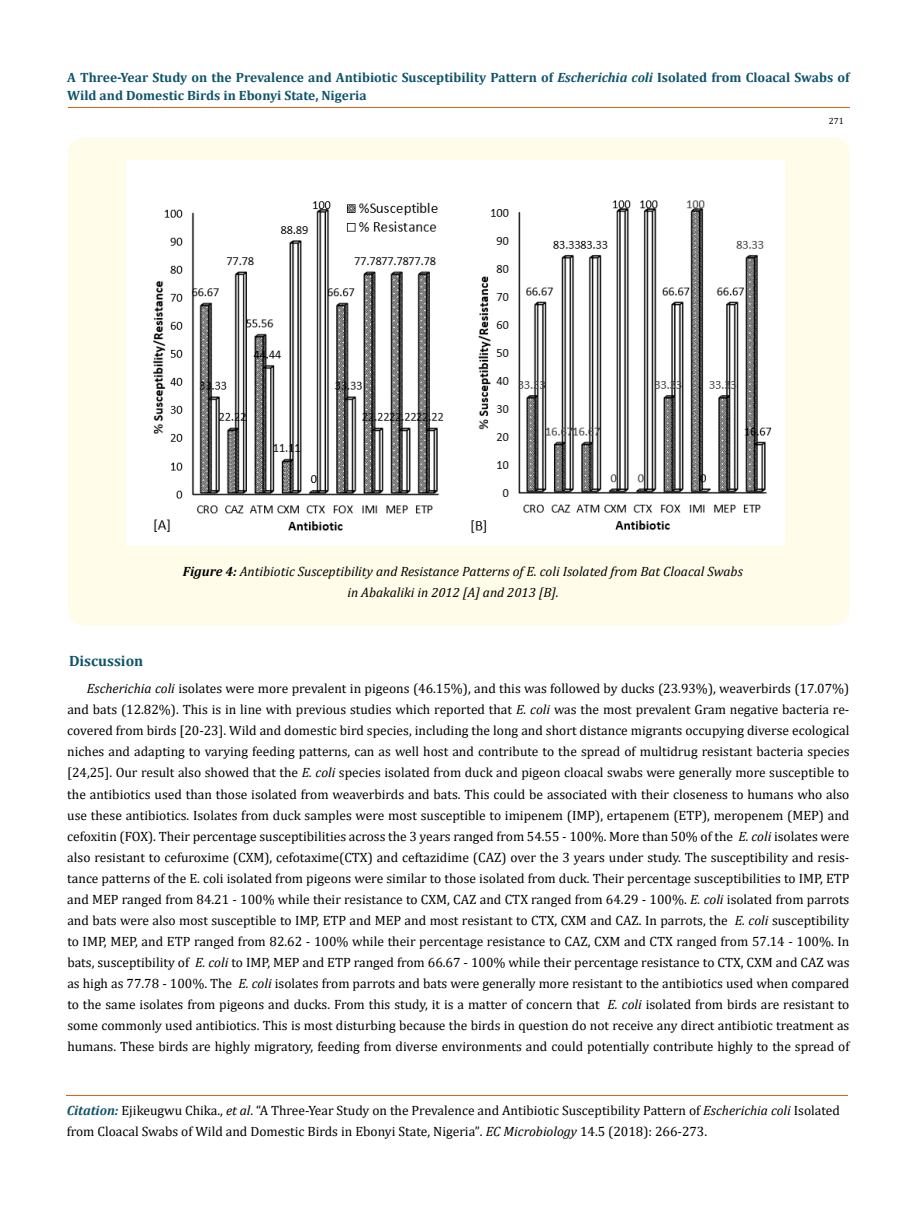
<style>
.page{position:relative;width:917px;height:1208px;background:#fff}
.page>*{position:absolute;margin:0;border:0;box-sizing:border-box;transform-origin:0 0}
.t1{font:700 15px "Cambria";color:#0e546a}
.t2{font:13.5px/21px "Cambria";color:#000}
.t3{font:700 13.5px/18px "Cambria";color:#0e546a}
.t4{font:italic 13.5px/21px "Cambria";color:#000}
.t5{font:9px "Cambria";color:#000}
.s1{font-style:italic}
.s2{font-weight:700}
.s3{font-weight:700;font-style:italic;color:#0e546a}
.s4{font-size:13.35px}
</style>
<div class="page">
<hr style="left:68px;top:108px;width:781px;height:1px;background:#e05d1a">
<hr style="left:66px;top:1095px;width:781px;height:1px;background:#e05d1a">
<div style="left:68px;top:137px;width:781px;height:488px;background:#fffde9;border-radius:18px"></div>
<img style="left:126px;top:161px;width:658px;height:384px">
<p class="t3" style="left:67px;top:68px;width:783px">A Three-Year Study on the Prevalence and Antibiotic Susceptibility Pattern of <span class="s1">Escherichia coli</span> Isolated from Cloacal Swabs of<br>Wild and Domestic Birds in Ebonyi State, Nigeria</p>
<p class="t5" style="left:828px;top:116px;width:16px">271</p>
<p class="t1" style="left:69px;top:650px;width:76px">Discussion</p>
<p class="t4" style="left:347px;top:560px;width:397px;text-indent:-164px"><span class="s2">Figure 4:</span> Antibiotic Susceptibility and Resistance Patterns of E. coli Isolated from Bat Cloacal Swabs in Abakaliki in 2012 [A] and 2013 [B].</p>
<p class="t2" style="left:67px;top:678px;width:783px;text-align:justify;text-indent:20px"><span class="s1">Escherichia coli</span> isolates were more prevalent in pigeons (46.15%), and this was followed by ducks (23.93%), weaverbirds (17.07%) and bats (12.82%). This is in line with previous studies which reported that <span class="s1">E. coli</span> was the most prevalent Gram negative bacteria re&shy;covered from birds [20-23]. Wild and domestic bird species, including the long and short distance migrants occupying diverse ecological niches and adapting to varying feeding patterns, can as well host and contribute to the spread of multidrug resistant bacteria species [24,25]. Our result also showed that the <span class="s1">E. coli</span> species isolated from duck and pigeon cloacal swabs were generally more susceptible to the antibiotics used than those isolated from weaverbirds and bats. This could be associated with their closeness to humans who also use these antibiotics. Isolates from duck samples were most susceptible to imipenem (IMP), ertapenem (ETP), meropenem (MEP) and cefoxitin (FOX). Their percentage susceptibilities across the 3 years ranged from 54.55 - 100%. More than 50% of the <span class="s1">E. coli</span> isolates were also resistant to cefuroxime (CXM), cefotaxime(CTX) and ceftazidime (CAZ) over the 3 years under study. The susceptibility and resis&shy;tance patterns of the E. coli isolated from pigeons were similar to those isolated from duck. Their percentage susceptibilities to IMP, ETP and MEP ranged from 84.21 - 100% while their resistance to CXM, CAZ and CTX ranged from 64.29 - 100%. <span class="s1">E. coli</span> isolated from parrots and bats were also most susceptible to IMP, ETP and MEP and most resistant to CTX, CXM and CAZ. In parrots, the <span class="s1">E. coli</span> susceptibility to IMP, MEP, and ETP ranged from 82.62 - 100% while their percentage resistance to CAZ, CXM and CTX ranged from 57.14 - 100%. In bats, susceptibility of <span class="s1">E. coli</span> to IMP, MEP and ETP ranged from 66.67 - 100% while their percentage resistance to CTX, CXM and CAZ was as high as 77.78 - 100%. The <span class="s1">E. coli</span> isolates from parrots and bats were generally more resistant to the antibiotics used when compared to the same isolates from pigeons and ducks. From this study, it is a matter of concern that <span class="s1">E. coli</span> isolated from birds are resistant to some commonly used antibiotics. This is most disturbing because the birds in question do not receive any direct antibiotic treatment as humans. These birds are highly migratory, feeding from diverse environments and could potentially contribute highly to the spread of</p>
<p class="t2" style="left:67px;top:1099px;width:774px"><span class="s3">Citation:</span> Ejikeugwu Chika., <span class="s1">et al</span>. “A Three-Year Study on the Prevalence and Antibiotic Susceptibility Pattern of <span class="s1">Escherichia coli</span> Isolated from Cloacal Swabs of Wild and Domestic Birds in Ebonyi State, Nigeria”<span class="s4">.</span> <span class="s1">EC Microbiology</span> 14.5 (2018): 266-273.</p>
</div>
